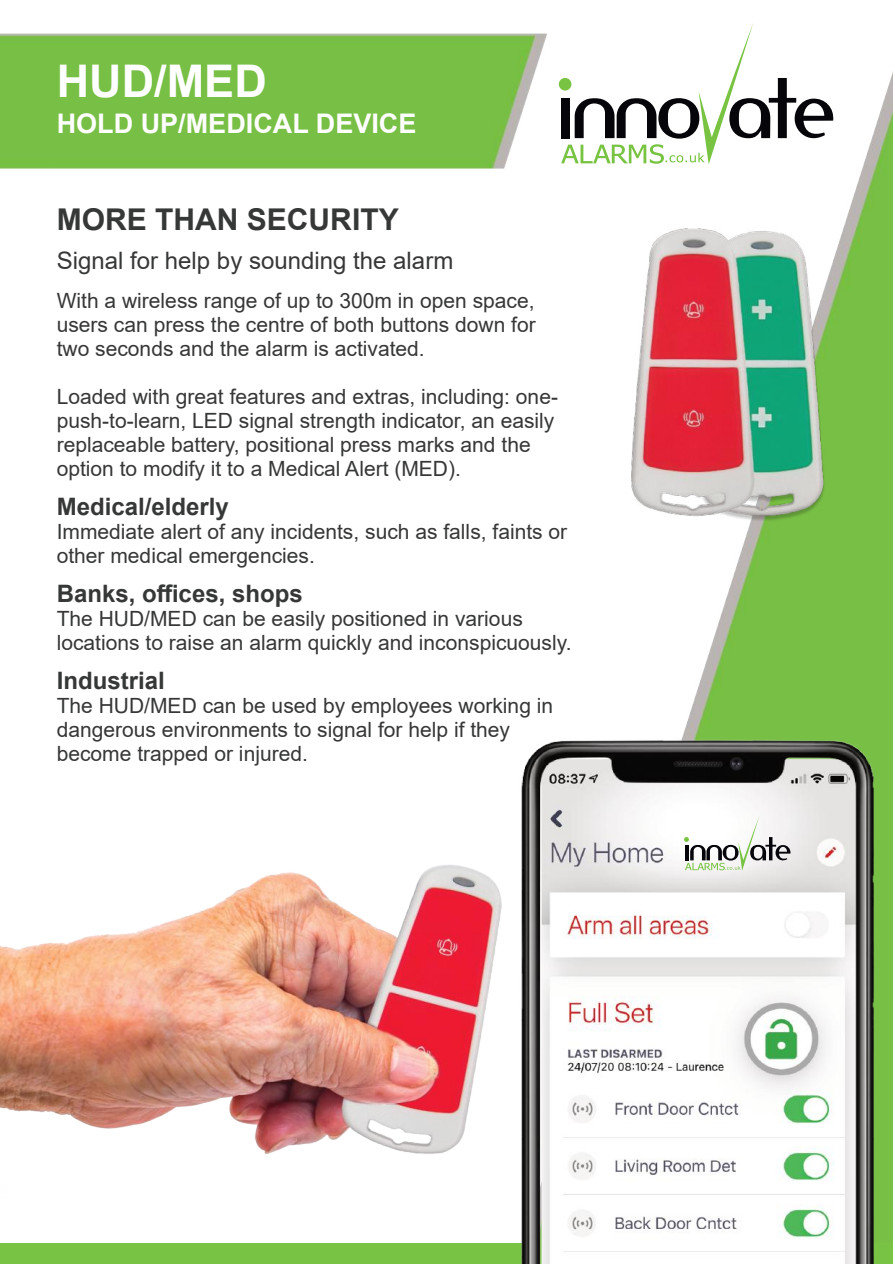
<style>
.page{position:relative;width:895px;height:1264px;background:#fff}
.page>*{position:absolute;margin:0;border:0;box-sizing:border-box;transform-origin:0 0}
.t1{font:700 45px "Arial";color:#fff}
.t2{font:700 30px "Arial";color:#363737}
.t3{font:700 27px "Arial";color:#fff}
.t4{font:700 24px "Arial";color:#363737}
.t5{font:24px "Arial";color:#363737}
.t6{font:21px/24px "Arial";color:#363737}
</style>
<div class="page">
<img style="left:0;top:33px;width:547px;height:136px">
<img style="left:515px;top:71px;width:377px;height:638px">
<div style="left:0;top:1243px;width:892px;height:21px;background:#78c343"></div>
<img style="left:501px;top:709px;width:391px;height:555px">
<svg style="left:683px;top:815px;width:107px;height:55px"></svg>
<svg style="left:558px;top:78px;width:13px;height:13px"></svg>
<div style="left:560px;top:98px;width:9px;height:40px;background:#fff"></div>
<svg style="left:561px;top:24px;width:273px;height:140px"></svg>
<img style="left:631px;top:228px;width:194px;height:293px">
<img style="left:0;top:865px;width:501px;height:289px">
<h1 class="t1" style="left:57px;top:65px;width:211px">HUD/MED</h1>
<p class="t3" style="left:57px;top:114px;width:361px">HOLD UP/MEDICAL DEVICE</p>
<h2 class="t2" style="left:57px;top:208px;width:343px">MORE THAN SECURITY</h2>
<p class="t5" style="left:57px;top:251px;width:398px">Signal for help by sounding the alarm</p>
<p class="t6" style="left:57px;top:290px;width:480px;text-align:justify">With a wireless range of up to 300m in open space, users can press the centre of both buttons down for two seconds and the alarm is activated.</p>
<p class="t6" style="left:57px;top:386px;width:502px">Loaded with great features and extras, including: one&shy;push-to-learn, LED signal strength indicator, an easily replaceable battery, positional press marks and the option to modify it to a Medical Alert (MED).</p>
<p class="t4" style="left:57px;top:497px;width:174px">Medical/elderly</p>
<p class="t6" style="left:57px;top:521px;width:512px">Immediate alert of any incidents, such as falls, faints or other medical emergencies.</p>
<p class="t4" style="left:57px;top:584px;width:247px">Banks, offices, shops</p>
<p class="t6" style="left:57px;top:608px;width:516px">The HUD/MED can be easily positioned in various locations to raise an alarm quickly and inconspicuously.</p>
<p class="t4" style="left:57px;top:671px;width:110px">Industrial</p>
<p class="t6" style="left:57px;top:695px;width:498px">The HUD/MED can be used by employees working in dangerous environments to signal for help if they become trapped or injured.</p>
</div>
